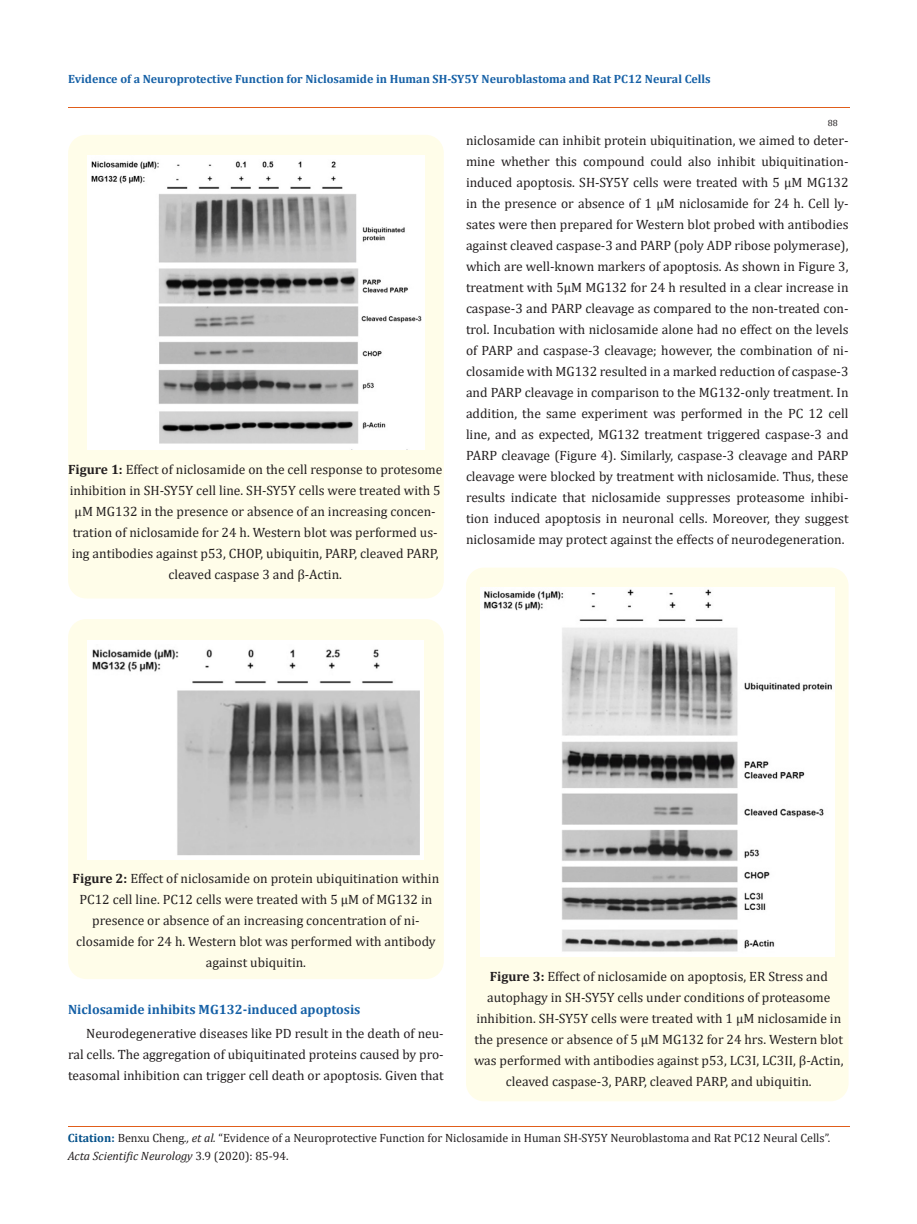
<style>
.page{position:relative;width:917px;height:1224px;background:#fff}
.page>*{position:absolute;margin:0;border:0;box-sizing:border-box;transform-origin:0 0}
.List_Paragraph{font:13.5px/21px "Cambria";color:#231f20;text-align:center}
.List_Paragraph-2{font:700 13.5px "Cambria";color:#1560a6}
.t1{font:12px/18px "Cambria";color:#231f20}
.t2{font:700 12px "Cambria";color:#1560a6}
.t3{font:9px "Cambria";color:#231f20}
.s1{font-weight:700}
.s2{font-weight:700;color:#035089}
.s3{font-style:italic}
</style>
<div class="page">
<div style="left:68px;top:135px;width:376px;height:464px;background:#fffde9;border-radius:18px"></div>
<img style="left:87px;top:156px;width:337px;height:293px">
<div style="left:68px;top:619px;width:376px;height:360px;background:#fffde9;border-radius:18px"></div>
<img style="left:87px;top:640px;width:336px;height:220px">
<div style="left:466px;top:568px;width:382px;height:533px;background:#fffde9;border-radius:18px"></div>
<img style="left:480px;top:587px;width:354px;height:370px">
<hr style="left:68px;top:108px;width:782px;height:1px;background:#e05d1a">
<hr style="left:68px;top:1126px;width:781px;height:1px;background:#e05d1a">
<p class="t2" style="left:68px;top:70px;width:644px">Evidence of a Neuroprotective Function for Niclosamide in Human SH-SY5Y Neuroblastoma and Rat PC12 Neural Cells</p>
<p class="t3" style="left:827px;top:118px;width:11px">88</p>
<p class="List_Paragraph" style="left:68px;top:459px;width:376px"><span class="s1">Figure 1:</span> Effect of niclosamide on the cell response to protesome inhibition in SH-SY5Y cell line. SH-SY5Y cells were treated with 5 µM MG132 in the presence or absence of an increasing concen&shy;tration of niclosamide for 24 h. Western blot was performed us&shy;ing antibodies against p53, CHOP, ubiquitin, PARP, cleaved PARP, cleaved caspase 3 and β-Actin.</p>
<p class="List_Paragraph" style="left:466px;top:130px;width:384px;text-align:justify">niclosamide can inhibit protein ubiquitination, we aimed to deter&shy;mine whether this compound could also inhibit ubiquitination&shy;induced apoptosis. SH-SY5Y cells were treated with 5 µM MG132 in the presence or absence of 1 µM niclosamide for 24 h. Cell ly&shy;sates were then prepared for Western blot probed with antibodies against cleaved caspase-3 and PARP (poly ADP ribose polymerase), which are well-known markers of apoptosis. As shown in Figure 3, treatment with 5µM MG132 for 24 h resulted in a clear increase in caspase-3 and PARP cleavage as compared to the non-treated con&shy;trol. Incubation with niclosamide alone had no effect on the levels of PARP and caspase-3 cleavage; however, the combination of ni&shy;closamide with MG132 resulted in a marked reduction of caspase-3 and PARP cleavage in comparison to the MG132-only treatment. In addition, the same experiment was performed in the PC 12 cell line, and as expected, MG132 treatment triggered caspase-3 and PARP cleavage (Figure 4). Similarly, caspase-3 cleavage and PARP cleavage were blocked by treatment with niclosamide. Thus, these results indicate that niclosamide suppresses proteasome inhibi&shy;tion induced apoptosis in neuronal cells. Moreover, they suggest niclosamide may protect against the effects of neurodegeneration.</p>
<p class="List_Paragraph" style="left:73px;top:868px;width:368px"><span class="s1">Figure 2:</span> Effect of niclosamide on protein ubiquitination within PC12 cell line. PC12 cells were treated with 5 µM of MG132 in presence or absence of an increasing concentration of ni&shy;closamide for 24 h. Western blot was performed with antibody against ubiquitin.</p>
<p class="List_Paragraph-2" style="left:68px;top:1000px;width:294px">Niclosamide inhibits MG132-induced apoptosis</p>
<p class="List_Paragraph" style="left:68px;top:1023px;width:377px;text-align:justify;text-indent:18px">Neurodegenerative diseases like PD result in the death of neu&shy;ral cells. The aggregation of ubiquitinated proteins caused by pro&shy;teasomal inhibition can trigger cell death or apoptosis. Given that</p>
<p class="List_Paragraph" style="left:474px;top:965px;width:371px"><span class="s1">Figure 3:</span> Effect of niclosamide on apoptosis, ER Stress and autophagy in SH-SY5Y cells under conditions of proteasome inhibition. SH-SY5Y cells were treated with 1 μM niclosamide in the presence or absence of 5 μM MG132 for 24 hrs. Western blot was performed with antibodies against p53, LC3I, LC3II, β-Actin, cleaved caspase-3, PARP, cleaved PARP, and ubiquitin.</p>
<p class="t1" style="left:68px;top:1129px;width:764px"><span class="s2">Citation:</span> Benxu Cheng<span class="s3">., et al.</span> “Evidence of a Neuroprotective Function for Niclosamide in Human SH-SY5Y Neuroblastoma and Rat PC12 Neural Cells”.<br><span class="s3">Acta Scientific Neurology</span> 3.9 (2020): 85-94.</p>
</div>
